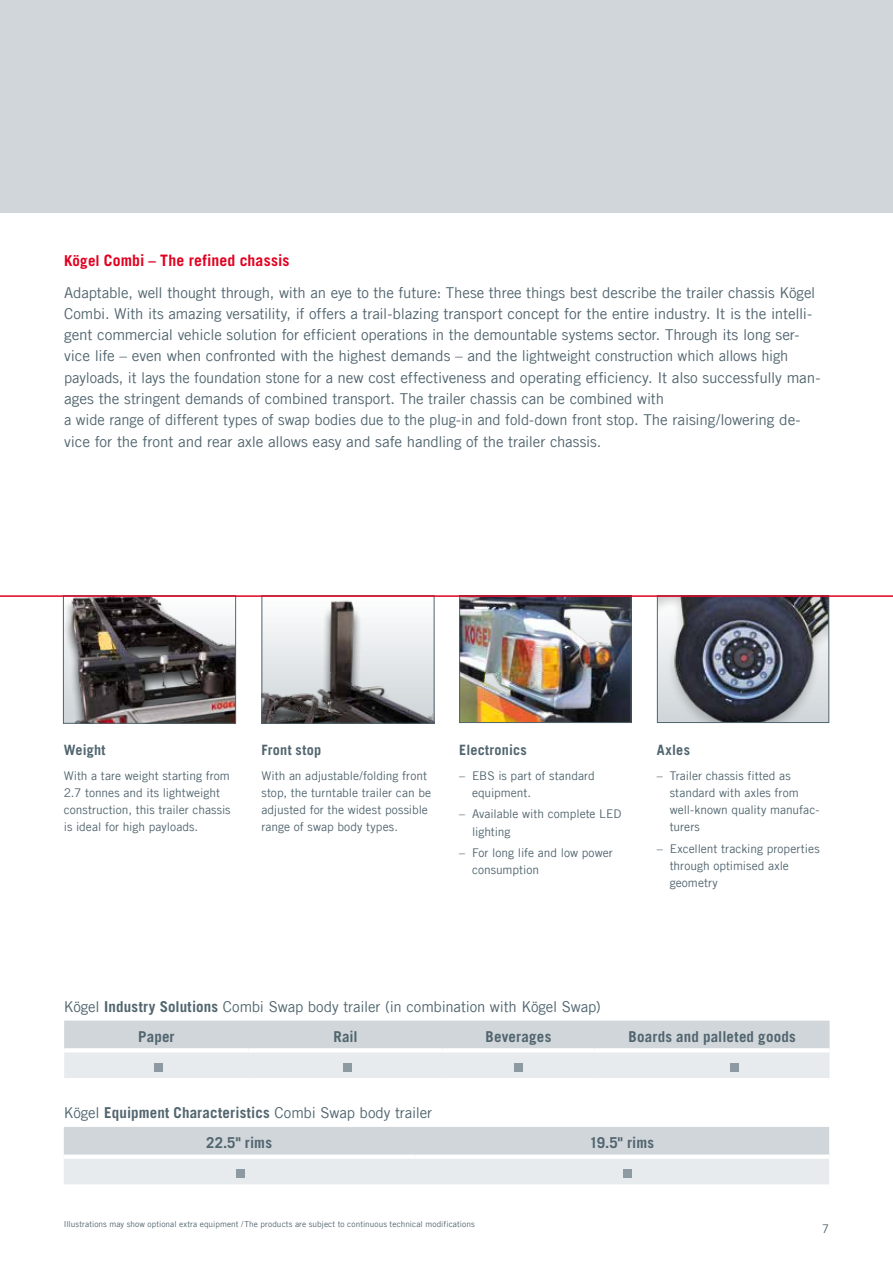
<style>
.page{position:relative;width:893px;height:1263px;background:#fff}
.page>*{position:absolute;margin:0;border:0;box-sizing:border-box;transform-origin:0 0}
.t1{font:700 15.75px "Trade Gothic LT Com";letter-spacing:.005em;color:#e20020}
.t2{font:15px/21.3px "Trade Gothic LT Com";letter-spacing:-.01em;color:#51656f}
.t3{font:700 15px "Trade Gothic LT Com";letter-spacing:.01em;color:#51656f}
.t4{font:700 14.25px "Trade Gothic LT Com";letter-spacing:.015em;color:#51656f}
.t5{font:12px/17.2px "Trade Gothic LT Com";color:#51656f}
.t6{font:12px "Trade Gothic LT Com";color:#51656f;scale:.95 1}
.t7{font:8.25px "Trade Gothic LT Com";letter-spacing:.01em;color:#51656f}
.s1{font-size:15px}
.s2{font-weight:700}
</style>
<div class="page">
<img style="left:659px;top:597px;width:168px;height:124px">
<div style="left:657px;top:595px;width:172px;height:128px;border:1px solid #51656f"></div>
<img style="left:461px;top:597px;width:168px;height:124px">
<div style="left:459px;top:595px;width:172px;height:128px;border:1px solid #51656f"></div>
<svg style="left:64px;top:1127px;width:765px;height:57px;background:#dbe0e3"></svg>
<div style="left:64px;top:1154px;width:350px;height:5px;background:#fff"></div>
<div style="left:414px;top:1154px;width:415px;height:5px;background:#fff"></div>
<div style="left:0;top:0;width:893px;height:213px;background:#d1d6da"></div>
<div style="left:236px;top:1169px;width:9px;height:9px;background:#8d9aa1"></div>
<div style="left:623px;top:1169px;width:8px;height:9px;background:#8d9aa1"></div>
<svg style="left:64px;top:1020px;width:766px;height:58px;background:#dce0e3"></svg>
<hr style="left:64px;top:1048px;width:185px;height:4px;background:#fff">
<hr style="left:249px;top:1048px;width:193px;height:4px;background:#fff">
<hr style="left:442px;top:1048px;width:153px;height:4px;background:#fff">
<hr style="left:595px;top:1048px;width:235px;height:4px;background:#fff">
<div style="left:514px;top:1063px;width:9px;height:9px;background:#8d9aa1"></div>
<div style="left:343px;top:1063px;width:9px;height:8px;background:#8d9aa1"></div>
<div style="left:154px;top:1063px;width:9px;height:8px;background:#8d9aa1"></div>
<div style="left:730px;top:1063px;width:9px;height:8px;background:#8d9aa1"></div>
<img style="left:263px;top:600px;width:169px;height:122px">
<div style="left:261px;top:595px;width:173px;height:129px;border:1px solid #51656f"></div>
<img style="left:65px;top:597px;width:169px;height:125px">
<div style="left:63px;top:595px;width:173px;height:129px;border:1px solid #51656f"></div>
<hr style="left:0;top:595px;width:893px;height:2px;background:#e20020">
<p class="t1" style="left:64px;top:251px;width:227px"><span class="s1">Kögel</span> Combi <span class="s1">–</span> The refined chassis</p>
<p class="t2" style="left:64px;top:281px;width:758px">Adaptable, well thought through, with an eye to the future: These three things best describe the trailer chassis Kögel Combi. With its amazing versatility, if offers a trail-blazing transport concept for the entire industry. It is the intelli&shy;gent commercial vehicle solution for efficient operations in the demountable systems sector. Through its long ser&shy;vice life – even when confronted with the highest demands – and the lightweight construction which allows high payloads, it lays the foundation stone for a new cost effectiveness and operating efficiency. It also successfully man&shy;ages the stringent demands of combined transport. The trailer chassis can be combined with<br>a wide range of different types of swap bodies due to the plug-in and fold-down front stop. The raising/lowering de&shy;vice for the front and rear axle allows easy and safe handling of the trailer chassis.</p>
<p class="t4" style="left:64px;top:741px;width:43px">Weight</p>
<p class="t5" style="left:64px;top:766px;width:168px">With a tare weight starting from<br>2.7 tonnes and its lightweight construction, this trailer chassis is ideal for high payloads.</p>
<p class="t4" style="left:261px;top:741px;width:61px">Front stop</p>
<p class="t5" style="left:261px;top:766px;width:171px">With an adjustable/folding front stop, the turntable trailer can be adjusted for the widest possible range of swap body types.</p>
<p class="t4" style="left:459px;top:741px;width:69px">Electronics</p>
<p class="t5" style="left:472px;top:766px;width:124px;text-indent:-13px">– EBS is part of standard equipment.</p>
<p class="t5" style="left:472px;top:805px;width:151px;text-indent:-13px">– Available with complete LED lighting</p>
<p class="t5" style="left:472px;top:844px;width:142px;text-indent:-13px">– For long life and low power consumption</p>
<p class="t4" style="left:657px;top:741px;width:35px">Axles</p>
<p class="t5" style="left:670px;top:766px;width:151px;text-indent:-13px">– Trailer chassis fitted as standard with axles from well-known quality manufac&shy;turers</p>
<p class="t5" style="left:670px;top:840px;width:151px;text-indent:-13px">– Excellent tracking properties through optimised axle geometry</p>
<p class="t2" style="left:64px;top:995px;width:539px">Kögel <span class="s2">Industry Solutions</span> Combi Swap body trailer (in combination with Kögel Swap)</p>
<p class="t3" style="left:138px;top:1027px;width:38px">Paper</p>
<p class="t3" style="left:333px;top:1027px;width:26px">Rail</p>
<p class="t3" style="left:486px;top:1027px;width:67px">Beverages</p>
<p class="t3" style="left:629px;top:1027px;width:169px">Boards and palleted goods</p>
<p class="t2" style="left:64px;top:1102px;width:370px">Kögel <span class="s2">Equipment Characteristics</span> Combi Swap body trailer</p>
<p class="t3" style="left:206px;top:1133px;width:67px">22.5" rims</p>
<p class="t3" style="left:589px;top:1133px;width:66px">19.5" rims</p>
<p class="t7" style="left:64px;top:1219px;width:413px">Illustrations may show optional extra equipment /The products are subject to continuous technical modifications</p>
<p class="t6" style="left:822px;top:1222px;width:9px">7</p>
</div>
